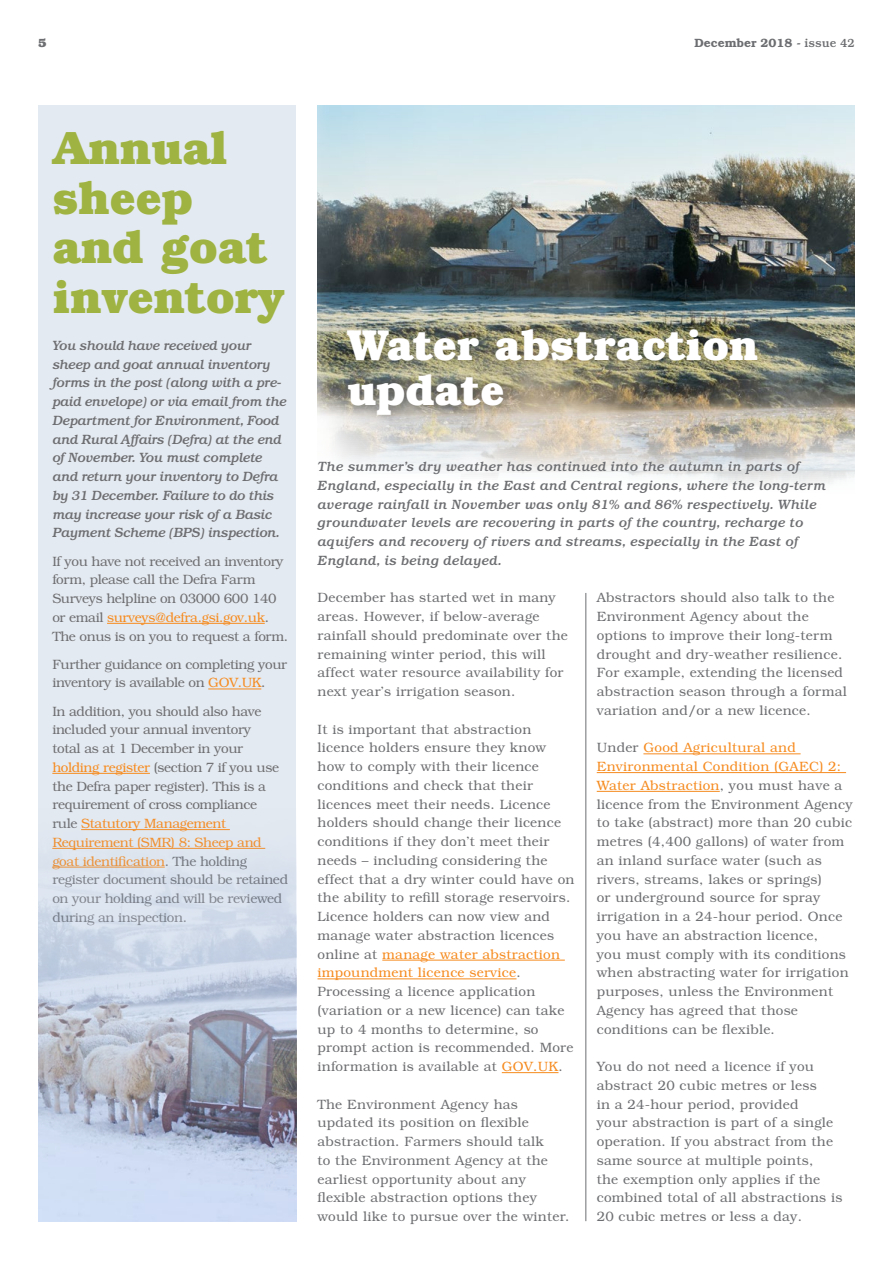
<style>
.page{position:relative;width:893px;height:1263px;background:#fff}
.page>*{position:absolute;margin:0;border:0;box-sizing:border-box;transform-origin:0 0}
.t1{font:700 46.8px/49.5px "Bookman Std";color:#9eb341}
.t2{font:700 43.5px/45px "Bookman Std";color:#fff}
.Body_copy{font:300 13.5px/18.8px "Bookman Std";letter-spacing:.02em;color:#6d6e71}
.Body_copy-2{font:300 13.5px/18.8px "Bookman Std";letter-spacing:-.025em;color:#6d6e71}
.intro{font:italic 500 13.5px/18.8px "Bookman Std";letter-spacing:.01em;color:#6d6e71}
.intro-2{font:italic 500 13.5px/18.8px "Bookman Std";letter-spacing:-.01em;color:#6d6e71}
.t3{font:600 12px "Bookman Std";color:#6d6e71}
.t4{font:700 12px "Bookman Std";color:#6d6e71}
.s1{font-weight:500}
.s2{color:#f68b1f}
</style>
<div class="page">
<img style="left:317px;top:105px;width:538px;height:380px">
<hr style="left:382px;top:960px;width:183px;height:1px;background:#f68b1f">
<hr style="left:317px;top:978px;width:199px;height:1px;background:#f68b1f">
<hr style="left:502px;top:1072px;width:56px;height:1px;background:#f68b1f">
<hr style="left:643px;top:753px;width:158px;height:1px;background:#f68b1f">
<hr style="left:597px;top:772px;width:249px;height:1px;background:#f68b1f">
<hr style="left:597px;top:791px;width:123px;height:1px;background:#f68b1f">
<hr style="left:586px;top:593px;width:1px;height:628px;background:#6d6e71">
<div style="left:346px;top:328px;width:419px;height:94px;background:#000;opacity:.1"></div>
<div style="left:38px;top:105px;width:258px;height:1116px;background:#e4eaf1"></div>
<hr style="left:107px;top:623px;width:158px;height:1px;background:#f68b1f">
<hr style="left:208px;top:689px;width:53px;height:1px;background:#f68b1f">
<hr style="left:52px;top:773px;width:98px;height:1px;background:#f68b1f">
<img style="left:38px;top:829px;width:258px;height:392px">
<p class="t4" style="left:38px;top:35px;width:10px">5</p>
<p class="t3" style="left:695px;top:35px;width:162px">December 2018 <span class="s1">- issue 42</span></p>
<h1 class="t1" style="left:52px;top:122px;width:233px">Annual sheep and goat inventory</h1>
<p class="intro-2" style="left:52px;top:336px;width:236px">You should have received your sheep and goat annual inventory forms in the post (along with a pre&shy;paid envelope) or via email from the Department for Environment, Food and Rural Affairs (Defra) at the end of November. You must complete and return your inventory to Defra by 31 December. Failure to do this may increase your risk of a Basic Payment Scheme (BPS) inspection.</p>
<p class="Body_copy-2" style="left:52px;top:552px;width:237px">If you have not received an inventory form, please call the Defra Farm Surveys helpline on 03000 600 140 or email <span class="s2">surveys@defra.gsi.gov.uk</span>.<br>The onus is on you to request a form.</p>
<p class="Body_copy-2" style="left:52px;top:655px;width:236px">Further guidance on completing your inventory is available on <span class="s2">GOV.UK</span>.</p>
<p class="Body_copy-2" style="left:52px;top:702px;width:237px">In addition, you should also have included your annual inventory<br>total as at 1 December in your <span class="s2">holding register</span> (section 7 if you use the Defra paper register). This is a requirement of cross compliance<br>rule <span class="s2">Statutory Management<br>Requirement (SMR) 8: Sheep and goat identification</span>. The holding register document should be retained on your holding and will be reviewed during an inspection.</p>
<h1 class="t2" style="left:347px;top:321px;width:412px">Water abstraction update</h1>
<p class="intro" style="left:317px;top:457px;width:510px">The summer’s dry weather has continued into the autumn in parts of England, especially in the East and Central regions, where the long-term average rainfall in November was only 81% and 86% respectively. While groundwater levels are recovering in parts of the country, recharge to aquifers and recovery of rivers and streams, especially in the East of England, is being delayed.</p>
<p class="Body_copy" style="left:317px;top:588px;width:252px">December has started wet in many areas. However, if below-average rainfall should predominate over the remaining winter period, this will affect water resource availability for next year’s irrigation season.</p>
<p class="Body_copy" style="left:317px;top:720px;width:258px">It is important that abstraction licence holders ensure they know how to comply with their licence conditions and check that their licences meet their needs. Licence holders should change their licence conditions if they don’t meet their needs – including considering the effect that a dry winter could have on the ability to refill storage reservoirs.<br>Licence holders can now view and manage water abstraction licences online at <span class="s2">manage water abstraction impoundment licence service</span>.<br>Processing a licence application (variation or a new licence) can take up to 4 months to determine, so prompt action is recommended. More information is available at <span class="s2">GOV.UK</span>.</p>
<p class="Body_copy" style="left:317px;top:1095px;width:253px">The Environment Agency has updated its position on flexible abstraction. Farmers should talk<br>to the Environment Agency at the earliest opportunity about any flexible abstraction options they would like to pursue over the winter.</p>
<p class="Body_copy" style="left:597px;top:588px;width:252px">Abstractors should also talk to the Environment Agency about the options to improve their long-term drought and dry-weather resilience.<br>For example, extending the licensed abstraction season through a formal variation and/or a new licence.</p>
<p class="Body_copy" style="left:597px;top:738px;width:257px">Under <span class="s2">Good Agricultural and Environmental Condition (GAEC) 2:<br>Water Abstraction</span>, you must have a licence from the Environment Agency to take (abstract) more than 20 cubic metres (4,400 gallons) of water from an inland surface water (such as rivers, streams, lakes or springs)<br>or underground source for spray irrigation in a 24-hour period. Once you have an abstraction licence,<br>you must comply with its conditions when abstracting water for irrigation purposes, unless the Environment Agency has agreed that those conditions can be flexible.</p>
<p class="Body_copy" style="left:597px;top:1057px;width:247px">You do not need a licence if you abstract 20 cubic metres or less<br>in a 24-hour period, provided<br>your abstraction is part of a single operation. If you abstract from the same source at multiple points,<br>the exemption only applies if the combined total of all abstractions is<br>20 cubic metres or less a day.</p>
</div>
